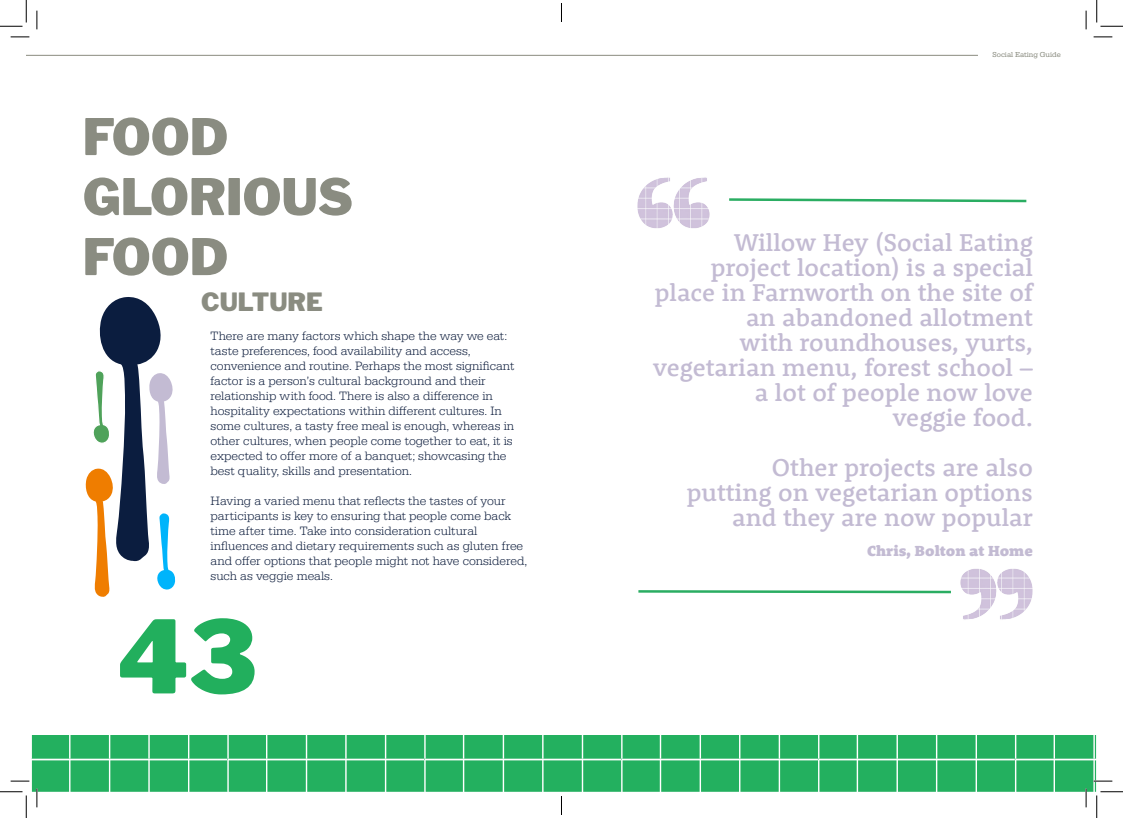
<style>
.page{position:relative;width:1123px;height:818px;background:#fff}
.page>*{position:absolute;margin:0;border:0;box-sizing:border-box;transform-origin:0 0}
.t1{font:900 100px "Libre Franklin";color:#22af5d}
.t2{font:900 50px/60px "Libre Franklin";color:#8a8c81}
.t3{font:500 25px/25px "Rooney";color:#c3bbd3;text-align:right}
.t4{font:900 25px "Libre Franklin";color:#8a8c81}
.t5{font:900 15px "Rooney";color:#c3bbd3}
.t6{font:300 12.5px/15px "Serifa";color:#0a1a3a}
.t7{font:7.5px "Serifa";color:#8a8c80}
</style>
<div class="page">
<hr style="left:26px;top:55px;width:952px;height:1px;background:#8a8c80">
<img style="left:637px;top:177px;width:73px;height:51px">
<img style="left:960px;top:569px;width:73px;height:51px">
<svg style="left:729px;top:198px;width:298px;height:5px"></svg>
<svg style="left:638px;top:590px;width:313px;height:4px"></svg>
<svg style="left:31px;top:735px;width:1065px;height:57px;background:#32b56a"></svg>
<svg style="left:85px;top:297px;width:91px;height:300px"></svg>
<svg style="left:11px;top:36px;width:18px;height:2px"></svg>
<svg style="left:1093px;top:36px;width:19px;height:2px"></svg>
<svg style="left:11px;top:780px;width:18px;height:2px"></svg>
<svg style="left:1093px;top:780px;width:19px;height:2px"></svg>
<svg style="left:36px;top:11px;width:2px;height:18px"></svg>
<svg style="left:36px;top:788px;width:2px;height:19px"></svg>
<svg style="left:1085px;top:11px;width:1px;height:18px"></svg>
<svg style="left:1085px;top:788px;width:1px;height:19px"></svg>
<svg style="left:0;top:0;width:27px;height:27px"></svg>
<svg style="left:0;top:791px;width:27px;height:27px"></svg>
<svg style="left:1096px;top:0;width:27px;height:27px"></svg>
<svg style="left:1096px;top:791px;width:27px;height:27px"></svg>
<svg style="left:561px;top:3px;width:1px;height:19px"></svg>
<svg style="left:561px;top:796px;width:1px;height:19px"></svg>
<p class="t2" style="left:83px;top:107px;width:272px">FOOD<br>GLORIOUS</p>
<p class="t2" style="left:83px;top:227px;width:147px">FOOD</p>
<p class="t4" style="left:201px;top:287px;width:123px">CULTURE</p>
<p class="t6" style="left:211px;top:328px;width:305px">There are many factors which shape the way we eat: taste preferences, food availability and access, convenience and routine. Perhaps the most significant factor is a person’s cultural background and their relationship with food. There is also a difference in hospitality expectations within different cultures. In some cultures, a tasty free meal is enough, whereas in other cultures, when people come together to eat, it is expected to offer more of a banquet; showcasing the best quality, skills and presentation.</p>
<p class="t6" style="left:211px;top:493px;width:318px">Having a varied menu that reflects the tastes of your participants is key to ensuring that people come back time after time. Take into consideration cultural influences and dietary requirements such as gluten free and offer options that people might not have considered, such as veggie meals.</p>
<h1 class="t1" style="left:117px;top:597px;width:142px">43</h1>
<p class="t7" style="left:992px;top:51px;width:70px">Social Eating Guide</p>
<p class="t3" style="left:653px;top:229px;width:381px">Willow Hey (Social Eating project location) is a special place in Farnworth on the site of an abandoned allotment<br>with roundhouses, yurts, vegetarian menu, forest school – a lot of people now love<br>veggie food.</p>
<p class="t3" style="left:686px;top:454px;width:348px">Other projects are also putting on vegetarian options</p>
<p class="t3" style="left:732px;top:504px;width:302px">and they are now popular</p>
<p class="t5" style="left:867px;top:541px;width:167px">Chris, Bolton at Home</p>
</div>
